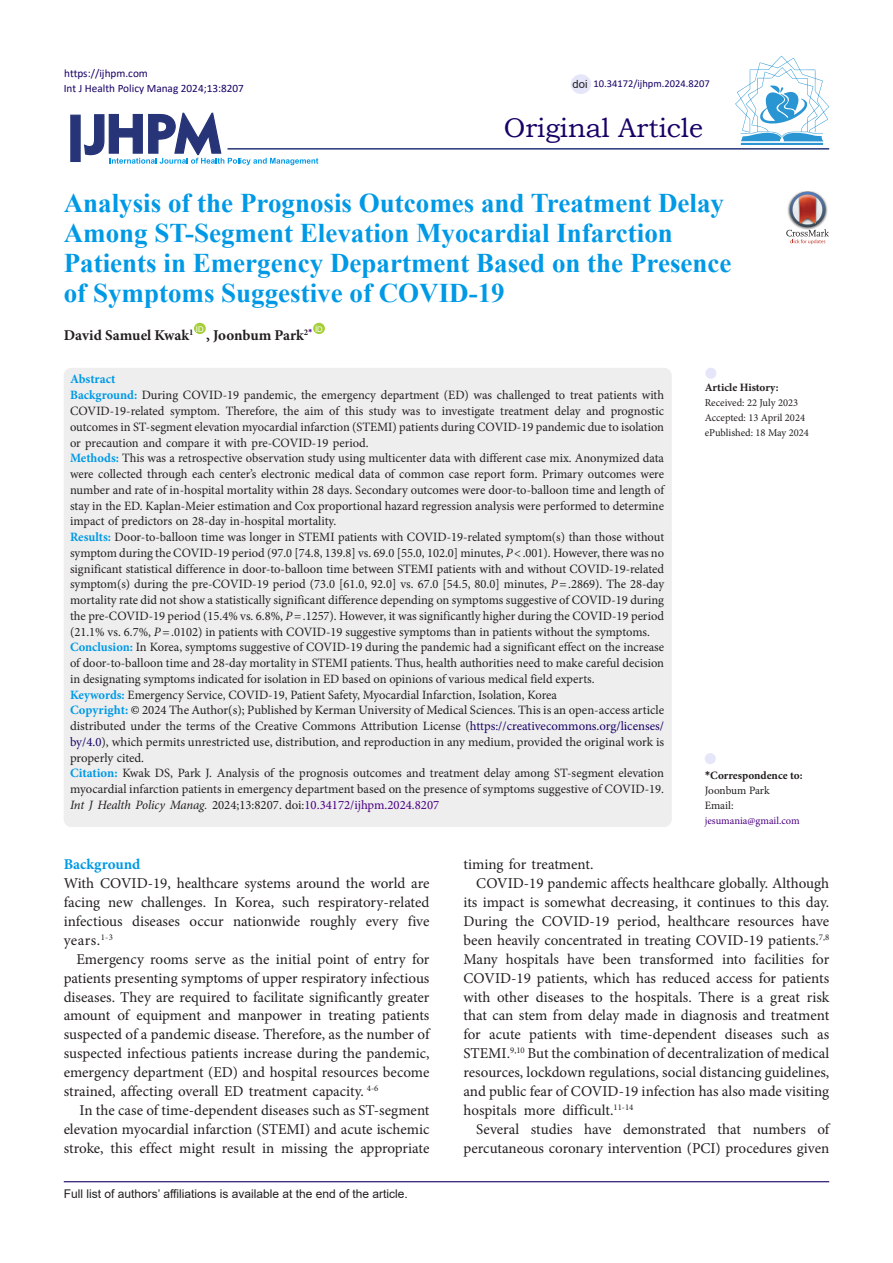
<style>
.page{position:relative;width:893px;height:1263px;background:#fff}
.page>*{position:absolute;margin:0;border:0;box-sizing:border-box;transform-origin:0 0}
.Default{font:700 27px/30px "Times New Roman";color:#0099e5}
.t1{font:27px "Bookman Old Style";color:#190066}
.t2{font:15px/18.9px "Minion Pro";color:#231f20;text-align:justify}
.Default-2{font:700 15px "Minion Pro";letter-spacing:-.005em;color:#231f20}
.heading_1{font:700 15px "Minion Pro";color:#0099e5}
.Default-3{font:12.75px/15.8px "Minion Pro";color:#231f20;text-align:justify}
.Default-4{font:700 12.75px "Minion Pro";color:#0099e5}
.t3{font:12px "Arial";color:#231f20}
.t4{font:11.25px "Calibri";color:#190066}
.t5{font:700 11.25px "Minion Pro";color:#231f20}
.t6{font:11.25px "Minion Pro";letter-spacing:-.01em;color:#231f20}
.t7{font:11.25px "Arial";color:#231f20}
.t8{font:10.5px "Minion Pro";color:#231f20}
.t9{font:10.5px "Calibri";color:#190066}
.t10{font:10.5px "Minion Pro";color:#4b0082}
.t11{font:7.8px "Arial";color:#fff}
.s1{font-weight:700;color:#0099e5}
.s2{font-style:italic}
.s3{color:#000}
.s4{color:#190066}
.s5{color:#4b0082}
.s6{font-family:"Calibri"}
</style>
<div class="page">
<svg style="left:84px;top:112px;width:234px;height:53px"></svg>
<div style="left:70px;top:115px;width:11px;height:47px;background:#273578;border:1px solid #273578"></div>
<div style="left:194px;top:323px;width:12px;height:11px;background:#a6ce39;border-radius:50%"></div>
<div style="left:313px;top:323px;width:12px;height:11px;background:#a6ce39;border-radius:50%"></div>
<hr style="left:227px;top:148px;width:602px;height:2px;background:#273578">
<div style="left:64px;top:368px;width:608px;height:459px;background:#eee;border-radius:8px"></div>
<div style="left:705px;top:753px;width:11px;height:11px;background:#e6e6fa;border-radius:50%"></div>
<div style="left:705px;top:368px;width:11px;height:11px;background:#e6e6fa;border-radius:50%"></div>
<hr style="left:64px;top:1181px;width:765px;height:1px;background:#190066">
<hr style="left:741px;top:143px;width:82px;height:2px;background:#2995d2">
<svg style="left:735px;top:56px;width:94px;height:85px"></svg>
<div style="left:571px;top:74px;width:20px;height:20px;background:#e6e6fa;border-radius:50%"></div>
<img style="left:801px;top:191px;width:13px;height:1px">
<svg style="left:786px;top:192px;width:43px;height:52px"></svg>
<p class="t4" style="left:64px;top:65px;width:85px">https://ijhpm.com</p>
<p class="t4" style="left:64px;top:81px;width:182px">Int J Health Policy Manag 2024;13:8207</p>
<p class="t7" style="left:573px;top:76px;width:17px">doi</p>
<p class="t9" style="left:593px;top:76px;width:118px">10.34172/ijhpm.2024.8207</p>
<p class="t1" style="left:504px;top:110px;width:201px">Original Article</p>
<p class="Default" style="left:64px;top:188px;width:669px">Analysis of the Prognosis Outcomes and Treatment Delay Among ST-Segment Elevation Myocardial Infarction Patients in Emergency Department Based on the Presence of Symptoms Suggestive of COVID-19</p>
<p class="Default-2" style="left:64px;top:324px;width:131px">David Samuel Kwak<sup>1</sup></p>
<p class="t11" style="left:196px;top:323px;width:9px">ID</p>
<p class="Default-2" style="left:206px;top:324px;width:108px">, Joonbum Park<sup>2</sup><sup>*</sup></p>
<p class="t11" style="left:315px;top:323px;width:9px">ID</p>
<p class="Default-4" style="left:70px;top:370px;width:47px">Abstract</p>
<p class="Default-3" style="left:70px;top:387px;width:596px"><span class="s1">Background:</span> During COVID-19 pandemic, the emergency department (ED) was challenged to treat patients with COVID-19-related symptom. Therefore, the aim of this study was to investigate treatment delay and prognostic outcomes in ST-segment elevation myocardial infarction (STEMI) patients during COVID-19 pandemic due to isolation or precaution and compare it with pre-COVID-19 period.</p>
<p class="Default-3" style="left:70px;top:450px;width:596px"><span class="s1">Methods:</span> This was a retrospective observation study using multicenter data with different case mix. Anonymized data were collected through each center’s electronic medical data of common case report form. Primary outcomes were number and rate of in-hospital mortality within 28 days. Secondary outcomes were door-to-balloon time and length of stay in the ED. Kaplan-Meier estimation and Cox proportional hazard regression analysis were performed to determine impact of predictors on 28-day in-hospital mortality.</p>
<p class="Default-3" style="left:70px;top:529px;width:596px"><span class="s1">Results:</span> Door-to-balloon time was longer in STEMI patients with COVID-19-related symptom(s) than those without symptom during the COVID-19 period (97.0 [74.8, 139.8] vs. 69.0 [55.0, 102.0] minutes, <span class="s2">P</span>&lt;.001). However, there was no significant statistical difference in door-to-balloon time between STEMI patients with and without COVID-19-related symptom(s) during the pre-COVID-19 period (73.0 [61.0, 92.0] vs. 67.0 [54.5, 80.0] minutes, <span class="s2">P</span>=.2869). The 28-day mortality rate did not show a statistically significant difference depending on symptoms suggestive of COVID-19 during the pre-COVID-19 period (15.4% vs. 6.8%, <span class="s2">P</span>=.1257). However, it was significantly higher during the COVID-19 period (21.1% vs. 6.7%, <span class="s2">P</span>=.0102) in patients with COVID-19 suggestive symptoms than in patients without the symptoms.</p>
<p class="Default-3" style="left:70px;top:639px;width:596px"><span class="s1">Conclusion:</span> In Korea, symptoms suggestive of COVID-19 during the pandemic had a significant effect on the increase of door-to-balloon time and 28-day mortality in STEMI patients. Thus, health authorities need to make careful decision in designating symptoms indicated for isolation in ED based on opinions of various medical field experts.</p>
<p class="Default-3" style="left:70px;top:687px;width:488px"><span class="s1">Keywords:</span> Emergency Service, COVID-19, Patient Safety, Myocardial Infarction, Isolation, Korea</p>
<p class="Default-3" style="left:70px;top:702px;width:596px"><span class="s1">Copyright:</span> <span class="s3">©</span> 2024 The Author(s); Published by Kerman University of Medical Sciences. This is an open-access article distributed under the terms of the Creative Commons Attribution License (<span class="s4">https://creativecommons.org/licenses/ by/4.0</span>), which permits unrestricted use, distribution, and reproduction in any medium, provided the original work is properly cited.</p>
<p class="Default-3" style="left:70px;top:765px;width:596px"><span class="s1">Citation:</span> Kwak DS, Park J. Analysis of the prognosis outcomes and treatment delay among ST-segment elevation myocardial infarction patients in emergency department based on the presence of symptoms suggestive of COVID-19.<br><span class="s2">Int J Health Policy Manag.</span> 2024;13:8207. doi:<span class="s5">10.34172/ijhpm.2024.8207</span></p>
<p class="t5" style="left:705px;top:768px;width:99px"><span class="s6">*</span>Correspondence to:</p>
<p class="t5" style="left:705px;top:379px;width:76px">Article History:</p>
<p class="t8" style="left:705px;top:395px;width:95px">Received: 22 July 2023</p>
<p class="t8" style="left:705px;top:410px;width:102px">Accepted: 13 April 2024</p>
<p class="t8" style="left:705px;top:425px;width:106px">ePublished: 18 May 2024</p>
<p class="t6" style="left:705px;top:783px;width:66px">Joonbum Park</p>
<p class="t6" style="left:705px;top:798px;width:30px">Email:</p>
<p class="t10" style="left:705px;top:814px;width:96px">jesumania@gmail.com</p>
<p class="heading_1" style="left:64px;top:854px;width:78px">Background</p>
<p class="t2" style="left:64px;top:874px;width:367px">With COVID-19, healthcare systems around the world are facing new challenges. In Korea, such respiratory-related infectious diseases occur nationwide roughly every five years.<sup>1-3</sup></p>
<p class="t2" style="left:64px;top:949px;width:367px;text-indent:13px">Emergency rooms serve as the initial point of entry for patients presenting symptoms of upper respiratory infectious diseases. They are required to facilitate significantly greater amount of equipment and manpower in treating patients suspected of a pandemic disease. Therefore, as the number of suspected infectious patients increase during the pandemic, emergency department (ED) and hospital resources become strained, affecting overall ED treatment capacity. <sup>4-6</sup></p>
<p class="t2" style="left:64px;top:1101px;width:367px;text-indent:16px">In the case of time-dependent diseases such as ST-segment elevation myocardial infarction (STEMI) and acute ischemic stroke, this effect might result in missing the appropriate</p>
<p class="t3" style="left:64px;top:1185px;width:346px">Full list of authors’ affiliations is available at the end of the article.</p>
<p class="t2" style="left:463px;top:855px;width:131px">timing for treatment.</p>
<p class="t2" style="left:463px;top:874px;width:367px;text-indent:13px">COVID-19 pandemic affects healthcare globally. Although its impact is somewhat decreasing, it continues to this day.<br>During the COVID-19 period, healthcare resources have been heavily concentrated in treating COVID-19 patients.<sup>7,8<br></sup>Many hospitals have been transformed into facilities for COVID-19 patients, which has reduced access for patients with other diseases to the hospitals. There is a great risk that can stem from delay made in diagnosis and treatment for acute patients with time-dependent diseases such as STEMI.<sup>9,10</sup> But the combination of decentralization of medical resources, lockdown regulations, social distancing guidelines, and public fear of COVID-19 infection has also made visiting hospitals more difficult.<sup>11-14</sup></p>
<p class="t2" style="left:463px;top:1120px;width:367px;text-align:right">Several studies have demonstrated that numbers of percutaneous coronary intervention (PCI) procedures given</p>
</div>
